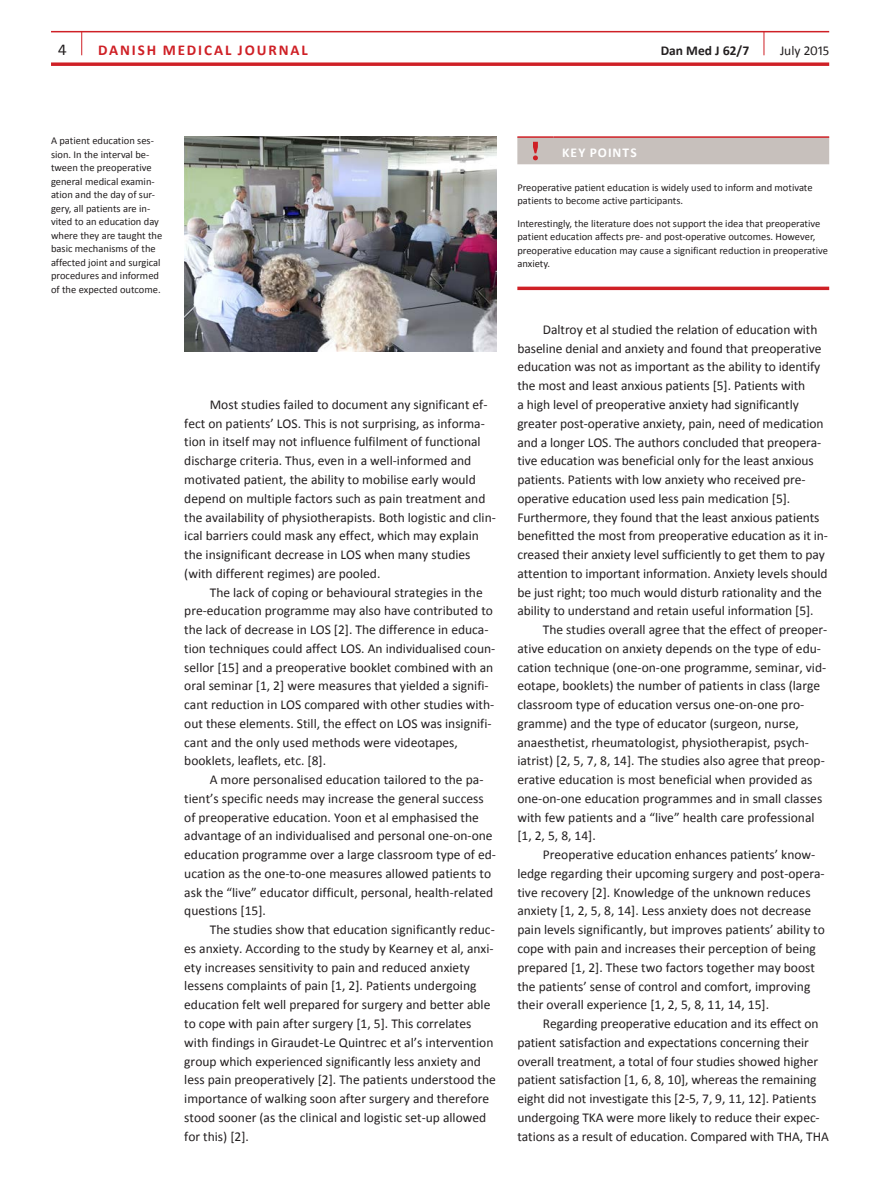
<style>
.page{position:relative;width:893px;height:1191px;background:#fff}
.page>*{position:absolute;margin:0;border:0;box-sizing:border-box;transform-origin:0 0}
.t1{font:16.5px "Calibri";color:#231f20}
.t2{font:700 15px "Calibri";letter-spacing:.125em;color:#cf2026}
.t3{font:13.5px/18.8px "Calibri";color:#231f20}
.t4{font:700 13.5px "Calibri";color:#231f20}
.t5{font:700 13.5px "Calibri";letter-spacing:.075em;color:#fff}
.t6{font:10.5px/13.5px "Calibri";color:#231f20}
</style>
<div class="page">
<hr style="left:51px;top:31px;width:778px;height:1px;background:#cf2026">
<svg style="left:51px;top:62px;width:778px;height:4px;background:#d53d43"></svg>
<svg style="left:81px;top:32px;width:1px;height:23px"></svg>
<svg style="left:764px;top:32px;width:1px;height:23px"></svg>
<hr style="left:517px;top:136px;width:36px;height:2px;background:#cf2026">
<hr style="left:553px;top:136px;width:276px;height:2px;background:#cf2026">
<div style="left:517px;top:137px;width:312px;height:27px;background:#c7c0bc"></div>
<hr style="left:517px;top:287px;width:312px;height:3px;background:#cf2026">
<img style="left:184px;top:137px;width:312px;height:215px">
<p class="t1" style="left:58px;top:40px;width:10px">4</p>
<p class="t2" style="left:98px;top:41px;width:191px">DANISH MEDICAL JOURNAL</p>
<p class="t4" style="left:661px;top:42px;width:90px">DAN MED J 62/7</p>
<p class="t3" style="left:780px;top:41px;width:51px">July 2015</p>
<p class="t6" style="left:51px;top:133px;width:113px">A patient education ses&shy;sion. In the interval be&shy;tween the preoperative general medical examin&shy;ation and the day of sur&shy;gery, all patients are in&shy;vited to an education day where they are taught the basic mechanisms of the affected joint and surgical procedures and informed of the expected outcome.</p>
<p class="t5" style="left:562px;top:144px;width:75px">KEY POINTS</p>
<p class="t6" style="left:517px;top:180px;width:297px">Preoperative patient education is widely used to inform and motivate patients to become active participants.</p>
<p class="t6" style="left:517px;top:216px;width:312px">Interestingly, the literature does not support the idea that preoperative patient education affects pre- and post-operative outcomes. However, preoperative education may cause a significant reduction in preoperative anxiety.</p>
<p class="t3" style="left:184px;top:394px;width:313px;text-indent:26px">Most studies failed to document any significant ef&shy;fect on patients’ LOS. This is not surprising, as informa&shy;tion in itself may not influence fulfilment of functional discharge criteria. Thus, even in a well-informed and motivated patient, the ability to mobilise early would depend on multiple factors such as pain treatment and the availability of physiotherapists. Both logistic and clin&shy;ical barriers could mask any effect, which may explain the insignificant decrease in LOS when many studies (with different regimes) are pooled.</p>
<p class="t3" style="left:184px;top:582px;width:313px;text-indent:26px">The lack of coping or behavioural strategies in the pre-education programme may also have contributed to the lack of decrease in LOS [2]. The difference in educa&shy;tion techniques could affect LOS. An individualised coun&shy;sellor [15] and a preoperative booklet combined with an oral seminar [1, 2] were measures that yielded a signifi&shy;cant reduction in LOS compared with other studies with&shy;out these elements. Still, the effect on LOS was insignifi&shy;cant and the only used methods were videotapes, booklets, leaflets, etc. [8].</p>
<p class="t3" style="left:184px;top:769px;width:313px;text-indent:26px">A more personalised education tailored to the pa&shy;tient’s specific needs may increase the general success of preoperative education. Yoon et al emphasised the advantage of an individualised and personal one-on-one education programme over a large classroom type of ed&shy;ucation as the one-to-one measures allowed patients to ask the “live” educator difficult, personal, health-related questions [15].</p>
<p class="t3" style="left:184px;top:919px;width:313px;text-indent:26px">The studies show that education significantly reduc&shy;es anxiety. According to the study by Kearney et al, anxi&shy;ety increases sensitivity to pain and reduced anxiety lessens complaints of pain [1, 2]. Patients undergoing education felt well prepared for surgery and better able to cope with pain after surgery [1, 5]. This correlates with findings in Giraudet-Le Quintrec et al’s intervention group which experienced significantly less anxiety and less pain preoperatively [2]. The patients understood the importance of walking soon after surgery and therefore stood sooner (as the clinical and logistic set-up allowed for this) [2].</p>
<p class="t3" style="left:517px;top:319px;width:312px;text-indent:26px">Daltroy et al studied the relation of education with baseline denial and anxiety and found that preoperative education was not as important as the ability to identify the most and least anxious patients [5]. Patients with<br>a high level of preoperative anxiety had significantly greater post-operative anxiety, pain, need of medication and a longer LOS. The authors concluded that preopera&shy;tive education was beneficial only for the least anxious patients. Patients with low anxiety who received pre&shy;operative education used less pain medication [5].<br>Furthermore, they found that the least anxious patients benefitted the most from preoperative education as it in&shy;creased their anxiety level sufficiently to get them to pay attention to important information. Anxiety levels should be just right; too much would disturb rationality and the ability to understand and retain useful information [5].</p>
<p class="t3" style="left:517px;top:619px;width:312px;text-indent:26px">The studies overall agree that the effect of preoper&shy;ative education on anxiety depends on the type of edu&shy;cation technique (one-on-one programme, seminar, vid&shy;eotape, booklets) the number of patients in class (large classroom type of education versus one-on-one pro&shy;gramme) and the type of educator (surgeon, nurse, anaesthetist, rheumatologist, physiotherapist, psych&shy;iatrist) [2, 5, 7, 8, 14]. The studies also agree that preop&shy;erative education is most beneficial when provided as one-on-one education programmes and in small classes with few patients and a “live” health care professional [1, 2, 5, 8, 14].</p>
<p class="t3" style="left:517px;top:844px;width:309px;text-indent:26px">Preoperative education enhances patients’ know&shy;ledge regarding their upcoming surgery and post-opera&shy;tive recovery [2]. Knowledge of the unknown reduces anxiety [1, 2, 5, 8, 14]. Less anxiety does not decrease pain levels significantly, but improves patients’ ability to cope with pain and increases their perception of being prepared [1, 2]. These two factors together may boost the patients’ sense of control and comfort, improving their overall experience [1, 2, 5, 8, 11, 14, 15].</p>
<p class="t3" style="left:517px;top:1013px;width:313px;text-indent:26px">Regarding preoperative education and its effect on patient satisfaction and expectations concerning their overall treatment, a total of four studies showed higher patient satisfaction [1, 6, 8, 10], whereas the remaining eight did not investigate this [2-5, 7, 9, 11, 12]. Patients undergoing TKA were more likely to reduce their expec&shy;tations as a result of education. Compared with THA, THA</p>
</div>
